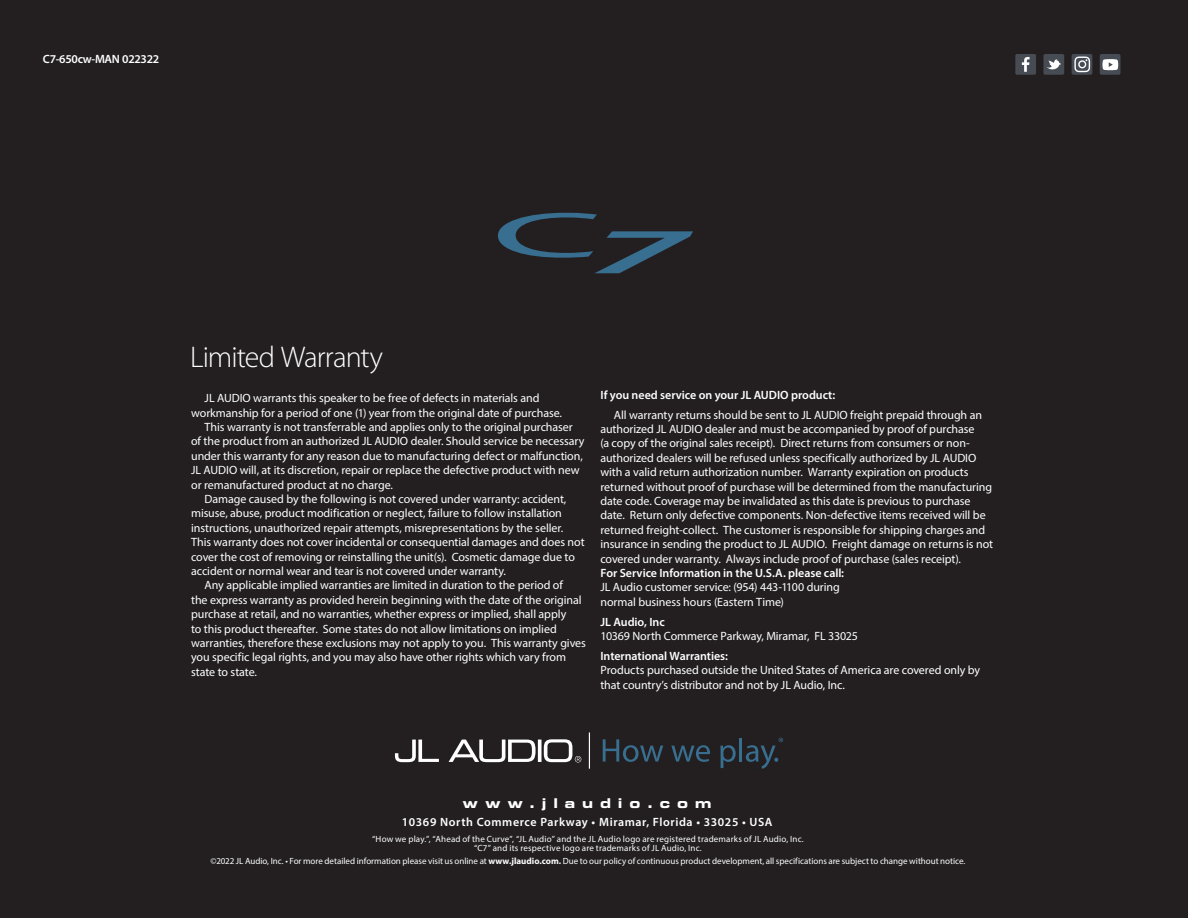
<style>
.page{position:relative;width:1188px;height:918px;background:#231f20}
.page>*{position:absolute;margin:0;border:0;box-sizing:border-box;transform-origin:0 0}
.t1{font:300 30px "Myriad Pro";letter-spacing:-.035em;color:#fff}
.body{font:13.5px "Eurostile LT Std Bold Ex 2";letter-spacing:.51em;color:#fff}
.Body{font:12px/14.4px "Myriad Pro";letter-spacing:-.005em;color:#fff}
.Body-2{font:600 12px "Myriad Pro";letter-spacing:.05em;color:#fff}
.Body-3{font:600 12px "Myriad Pro";letter-spacing:-.005em;color:#fff}
.Body-4{font:600 12px "Myriad Pro";letter-spacing:-.025em;color:#fff}
.body-2{font:9px "Myriad Pro";color:#fff}
.body-3{font:9px/9.8px "Myriad Pro";letter-spacing:.02em;color:#fff;text-align:center}
.s1{font-weight:600}
.s2{font-weight:700}
</style>
<div class="page">
<svg style="left:395px;top:740px;width:44px;height:22px"></svg>
<svg style="left:449px;top:739px;width:132px;height:24px"></svg>
<hr style="left:589px;top:733px;width:1px;height:36px;background:#fff">
<svg style="left:603px;top:739px;width:60px;height:23px"></svg>
<svg style="left:671px;top:745px;width:39px;height:17px"></svg>
<svg style="left:720px;top:745px;width:16px;height:23px"></svg>
<hr style="left:739px;top:738px;width:3px;height:24px;background:#386e8f">
<svg style="left:746px;top:738px;width:37px;height:31px"></svg>
<div style="left:1100px;top:54px;width:21px;height:21px;background:#464b54;border-radius:2px"></div>
<svg style="left:1102px;top:59px;width:16px;height:11px"></svg>
<svg style="left:1072px;top:54px;width:20px;height:21px"></svg>
<svg style="left:1074px;top:57px;width:16px;height:15px"></svg>
<svg style="left:1043px;top:54px;width:21px;height:21px"></svg>
<div style="left:1015px;top:54px;width:21px;height:21px;background:#464b54;border-radius:2px"></div>
<svg style="left:1022px;top:57px;width:8px;height:15px"></svg>
<svg style="left:498px;top:213px;width:195px;height:60px"></svg>
<p class="Body-4" style="left:43px;top:51px;width:118px">C7-650cw-MAN 022322</p>
<p class="t1" style="left:190px;top:339px;width:195px">Limited Warranty</p>
<p class="Body" style="left:191px;top:391px;width:372px;text-indent:14px">JL AUDIO warrants this speaker to be free of defects in materials and workmanship for a period of one (1) year from the original date of purchase.</p>
<p class="Body" style="left:191px;top:420px;width:395px;text-indent:14px">This warranty is not transferrable and applies only to the original purchaser of the product from an authorized JL AUDIO dealer. Should service be necessary under this warranty for any reason due to manufacturing defect or malfunction, JL AUDIO will, at its discretion, repair or replace the defective product with new or remanufactured product at no charge.</p>
<p class="Body" style="left:191px;top:492px;width:395px;text-indent:14px">Damage caused by the following is not covered under warranty: accident, misuse, abuse, product modification or neglect, failure to follow installation instructions, unauthorized repair attempts, misrepresentations by the seller.<br>This warranty does not cover incidental or consequential damages and does not cover the cost of removing or reinstalling the unit(s). Cosmetic damage due to accident or normal wear and tear is not covered under warranty.</p>
<p class="Body" style="left:191px;top:578px;width:396px;text-indent:14px">Any applicable implied warranties are limited in duration to the period of<br>the express warranty as provided herein beginning with the date of the original purchase at retail, and no warranties, whether express or implied, shall apply<br>to this product thereafter. Some states do not allow limitations on implied warranties, therefore these exclusions may not apply to you. This warranty gives you specific legal rights, and you may also have other rights which vary from state to state.</p>
<p class="Body-3" style="left:600px;top:387px;width:236px">If you need service on your JL AUDIO product:</p>
<p class="Body" style="left:600px;top:407px;width:394px;text-indent:14px">All warranty returns should be sent to JL AUDIO freight prepaid through an authorized JL AUDIO dealer and must be accompanied by proof of purchase<br>(a copy of the original sales receipt). Direct returns from consumers or non&shy;authorized dealers will be refused unless specifically authorized by JL AUDIO with a valid return authorization number. Warranty expiration on products returned without proof of purchase will be determined from the manufacturing date code. Coverage may be invalidated as this date is previous to purchase date. Return only defective components. Non-defective items received will be returned freight-collect. The customer is responsible for shipping charges and insurance in sending the product to JL AUDIO. Freight damage on returns is not covered under warranty. Always include proof of purchase (sales receipt).<br><span class="s1">For Service Information in the U.S.A. please call:<br></span>JL Audio customer service: (954) 443-1100 during<br>normal business hours (Eastern Time)</p>
<p class="Body" style="left:600px;top:614px;width:259px"><span class="s1">JL Audio, Inc<br></span>10369 North Commerce Parkway, Miramar, FL 33025</p>
<p class="Body" style="left:600px;top:648px;width:381px"><span class="s1">International Warranties:<br></span>Products purchased outside the United States of America are covered only by that country’s distributor and not by JL Audio, Inc.</p>
<p class="body" style="left:463px;top:794px;width:250px">www.jlaudio.com</p>
<p class="Body-2" style="left:402px;top:815px;width:372px">10369 North Commerce Parkway • Miramar, Florida • 33025 • USA</p>
<p class="body-3" style="left:372px;top:834px;width:433px">“How we play.”, “Ahead of the Curve”, “JL Audio” and the JL Audio logo are registered trademarks of JL Audio, Inc. “C7” and its respective logo are trademarks of JL Audio, Inc.</p>
<p class="body-2" style="left:211px;top:856px;width:756px">©2022 JL Audio, Inc. • For more detailed information please visit us online at <span class="s2">www.jlaudio.com.</span> Due to our policy of continuous product development, all specifications are subject to change without notice.</p>
</div>
